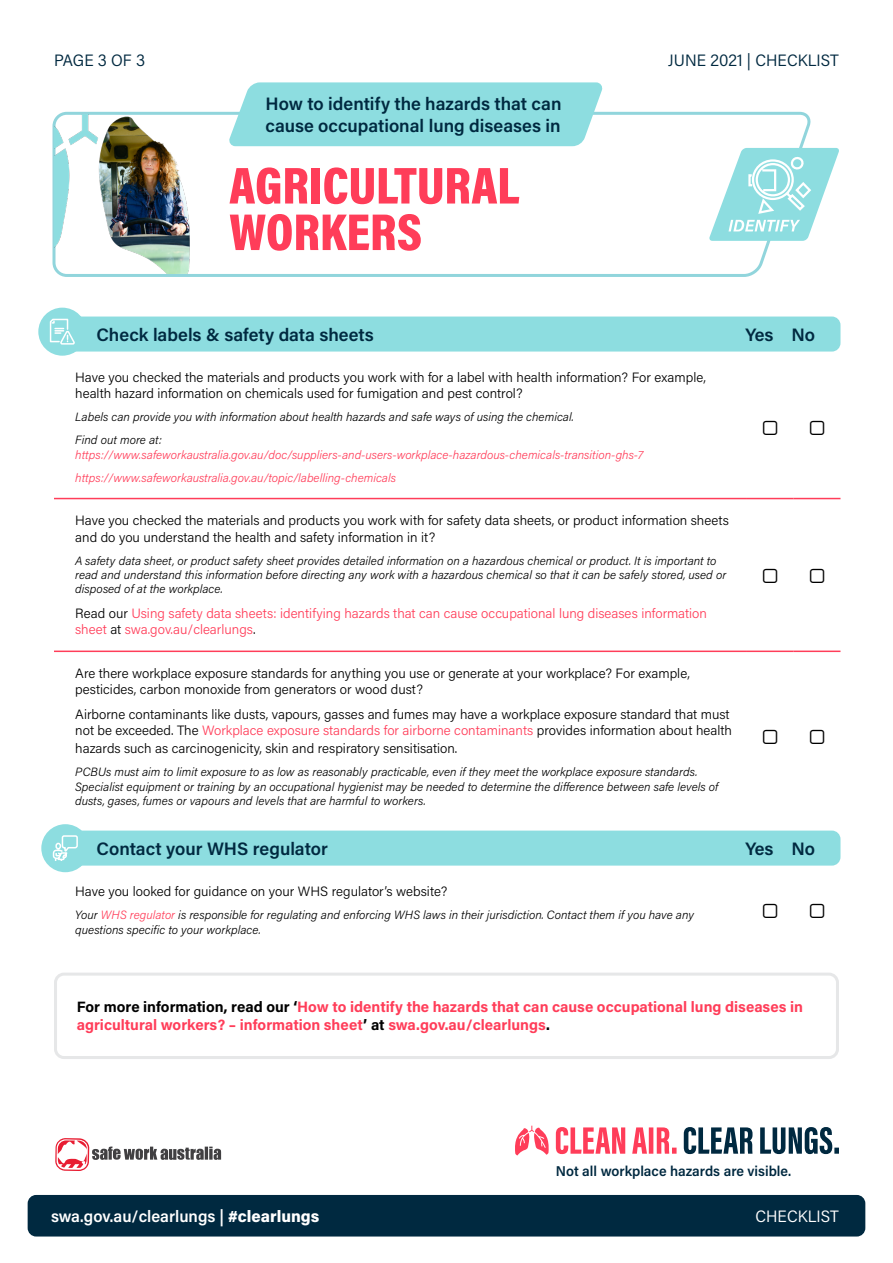
<style>
.page{position:relative;width:893px;height:1263px;background:#fff}
.page>*{position:absolute;margin:0;border:0;box-sizing:border-box;transform-origin:0 0}
.t1{font:52.5px/46.5px "Acumin Variable Concept";letter-spacing:-.15em;color:#ff3d59}
.t2{font:18px/21.6px "Acumin Variable Concept";letter-spacing:.04em;color:#002940}
.t3{font:16.5px "Acumin Variable Concept";letter-spacing:.03em;color:#fff}
.t4{font:16.5px "Acumin Variable Concept";letter-spacing:-.02em;color:#002940}
.t5{font:16.5px "Acumin Variable Concept";letter-spacing:-.015em;color:#fff}
.t6{font:15px/18px "Acumin Variable Concept";letter-spacing:.05em;color:#ff3d59}
.t7{font:14.25px "Acumin Variable Concept";letter-spacing:.035em;color:#002940}
.t8{font:13.5px/16.2px "Acumin Variable Concept";letter-spacing:.01em;color:#000}
.t9{font:13.5px/16.2px "Acumin Variable Concept";letter-spacing:.01em;color:#ff3d59}
.t10{font:12px/14.4px "Acumin Variable Concept";color:#000}
.t11{font:12px/23px "Acumin Variable Concept";color:#ff3d59}
.s1{color:#000}
.s2{color:#ff3d59}
</style>
<div class="page">
<svg style="left:52px;top:111px;width:759px;height:166px"></svg>
<img style="left:54px;top:115px;width:145px;height:159px">
<svg style="left:709px;top:148px;width:130px;height:93px"></svg>
<div style="left:28px;top:1195px;width:837px;height:41px;background:#002940;border-radius:9px"></div>
<svg style="left:515px;top:1126px;width:34px;height:29px"></svg>
<svg style="left:556px;top:1127px;width:121px;height:27px"></svg>
<svg style="left:684px;top:1127px;width:155px;height:27px"></svg>
<svg style="left:55px;top:1138px;width:166px;height:33px"></svg>
<hr style="left:54px;top:498px;width:693px;height:1px;background:#ff3d59">
<hr style="left:747px;top:498px;width:47px;height:1px;background:#ff3d59">
<hr style="left:794px;top:498px;width:46px;height:1px;background:#ff3d59">
<hr style="left:54px;top:650px;width:693px;height:2px;background:#ff3d59">
<hr style="left:747px;top:650px;width:47px;height:2px;background:#ff3d59">
<hr style="left:794px;top:650px;width:46px;height:2px;background:#ff3d59">
<div style="left:54px;top:317px;width:786px;height:35px;background:#8ddde0;border-radius:9px"></div>
<div style="left:54px;top:830px;width:786px;height:35px;background:#8ddde0;border-radius:9px"></div>
<svg style="left:228px;top:82px;width:375px;height:64px"></svg>
<div style="left:43px;top:826px;width:45px;height:45px;background:#8ddde0;border-radius:50%"></div>
<div style="left:41px;top:824px;width:48px;height:48px;border:3px solid #8ddde0;border-radius:50%"></div>
<svg style="left:52px;top:835px;width:26px;height:26px"></svg>
<div style="left:54px;top:972px;width:785px;height:87px;border:3px solid #e6e7e8;border-radius:9px"></div>
<div style="left:40px;top:309px;width:45px;height:45px;background:#8ddde0;border-radius:50%"></div>
<div style="left:38px;top:308px;width:48px;height:48px;border:3px solid #8ddde0;border-radius:50%"></div>
<svg style="left:49px;top:318px;width:26px;height:27px"></svg>
<h3 class="t4" style="left:54px;top:49px;width:93px">PAGE 3 OF 3</h3>
<h2 class="t2" style="left:266px;top:92px;width:297px">How to identify the hazards that can cause occupational lung diseases in</h2>
<h1 class="t1" style="left:229px;top:160px;width:298px">AGRICULTURAL<br>WORKERS</h1>
<h3 class="t4" style="left:668px;top:49px;width:172px">JUNE 2021 | CHECKLIST</h3>
<h2 class="t2" style="left:97px;top:323px;width:278px">Check labels &amp; safety data sheets</h2>
<h2 class="t2" style="left:745px;top:323px;width:70px">Yes No</h2>
<p class="t8" style="left:75px;top:369px;width:632px">Have you checked the materials and products you work with for a label with health information? For example, health hazard information on chemicals used for fumigation and pest control?</p>
<p class="t10" style="left:75px;top:405px;width:500px;line-height:23px">Labels can provide you with information about health hazards and safe ways of using the chemical.<br>Find out more at:</p>
<p class="t11" style="left:75px;top:442px;width:570px">https://www.safeworkaustralia.gov.au/doc/suppliers-and-users-workplace-hazardous-chemicals-transition-ghs-7 https://www.safeworkaustralia.gov.au/topic/labelling-chemicals</p>
<p class="t8" style="left:75px;top:512px;width:655px">Have you checked the materials and products you work with for safety data sheets, or product information sheets and do you understand the health and safety information in it?</p>
<p class="t10" style="left:75px;top:553px;width:653px">A safety data sheet, or product safety sheet provides detailed information on a hazardous chemical or product. It is important to read and understand this information before directing any work with a hazardous chemical so that it can be safely stored, used or disposed of at the workplace.</p>
<p class="t9" style="left:75px;top:605px;width:633px"><span class="s1">Read our</span> Using safety data sheets: identifying hazards that can cause occupational lung diseases information sheet <span class="s1">at</span> swa.gov.au/clearlungs<span class="s1">.</span></p>
<p class="t8" style="left:75px;top:665px;width:616px">Are there workplace exposure standards for anything you use or generate at your workplace? For example, pesticides, carbon monoxide from generators or wood dust?</p>
<p class="t8" style="left:75px;top:706px;width:658px">Airborne contaminants like dusts, vapours, gasses and fumes may have a workplace exposure standard that must not be exceeded. The <span class="s2">Workplace exposure standards for airborne contaminants</span> provides information about health</p>
<p class="t8" style="left:75px;top:740px;width:383px">hazards such as carcinogenicity, skin and respiratory sensitisation.</p>
<p class="t10" style="left:75px;top:764px;width:644px">PCBUs must aim to limit exposure to as low as reasonably practicable, even if they meet the workplace exposure standards.<br>Specialist equipment or training by an occupational hygienist may be needed to determine the difference between safe levels of dusts, gases, fumes or vapours and levels that are harmful to workers.</p>
<h2 class="t2" style="left:97px;top:837px;width:232px">Contact your WHS regulator</h2>
<h2 class="t2" style="left:745px;top:837px;width:70px">Yes No</h2>
<p class="t8" style="left:75px;top:883px;width:374px">Have you looked for guidance on your WHS regulator’s website?</p>
<p class="t10" style="left:75px;top:907px;width:620px">Your <span class="s2">WHS regulator</span> is responsible for regulating and enforcing WHS laws in their jurisdiction. Contact them if you have any questions specific to your workplace.</p>
<p class="t6" style="left:77px;top:997px;width:727px"><span class="s1">For more information, read our ‘</span>How to identify the hazards that can cause occupational lung diseases in agricultural workers? – information sheet<span class="s1">’ at</span> swa.gov.au/clearlungs<span class="s1">.</span></p>
<p class="t7" style="left:556px;top:1161px;width:236px">Not all workplace hazards are visible.</p>
<h3 class="t3" style="left:51px;top:1205px;width:268px">swa.gov.au/clearlungs | #clearlungs</h3>
<h3 class="t5" style="left:755px;top:1205px;width:85px">CHECKLIST</h3>
</div>
